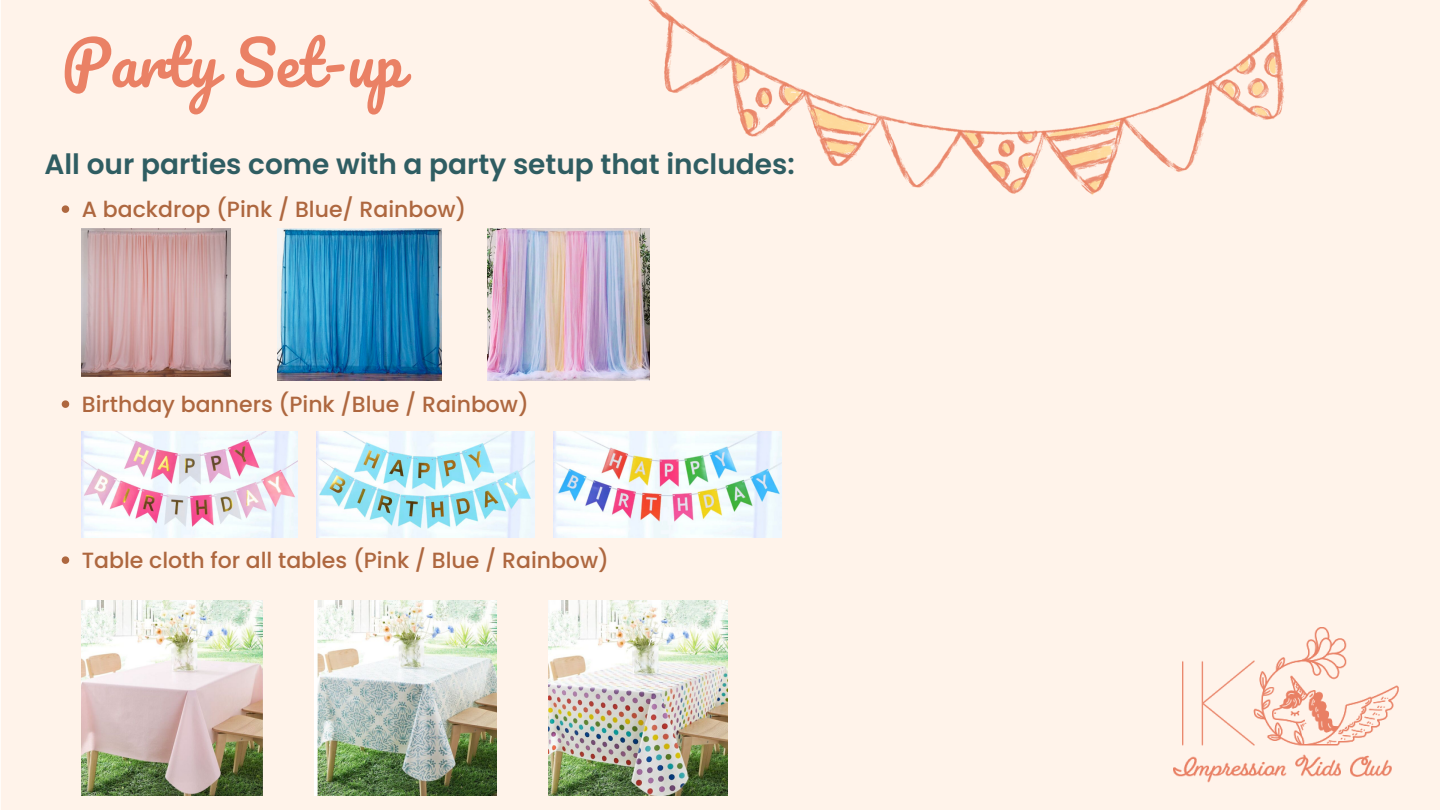
<style>
.page{position:relative;width:1440px;height:810px;background:#fff}
.page>*{position:absolute;margin:0;border:0;box-sizing:border-box;transform-origin:0 0}
.t1{font:60px "Pacifico";color:#ea8165}
.t2{font:600 28px "Poppins";color:#2f5d62}
.t3{font:500 22px "Poppins";color:#ae673f}
</style>
<div class="page">
<div style="left:1px;top:0;width:1439px;height:810px;background:#fff3ea"></div>
<svg style="left:62px;top:205px;width:7px;height:8px"></svg>
<svg style="left:62px;top:400px;width:7px;height:8px"></svg>
<svg style="left:62px;top:556px;width:7px;height:8px"></svg>
<img style="left:605px;top:0;width:724px;height:318px">
<img style="left:278px;top:229px;width:163px;height:151px">
<img style="left:81px;top:229px;width:150px;height:148px">
<img style="left:316px;top:431px;width:219px;height:107px">
<img style="left:553px;top:431px;width:228px;height:107px">
<img style="left:81px;top:431px;width:217px;height:107px">
<img style="left:548px;top:601px;width:179px;height:171px">
<img style="left:81px;top:601px;width:181px;height:195px">
<img style="left:315px;top:601px;width:181px;height:194px">
<img style="left:358px;top:772px;width:724px;height:38px">
<img style="left:488px;top:229px;width:162px;height:151px">
<p class="t1" style="left:62px;top:31px;width:343px">Party Set-up</p>
<p class="t2" style="left:44px;top:144px;width:752px">All our parties come with a party setup that includes:</p>
<p class="t3" style="left:82px;top:194px;width:386px">A backdrop (Pink / Blue/ Rainbow)</p>
<p class="t3" style="left:82px;top:389px;width:449px">Birthday banners (Pink /Blue / Rainbow)</p>
<p class="t3" style="left:82px;top:545px;width:529px">Table cloth for all tables (Pink / Blue / Rainbow)</p>
</div>
